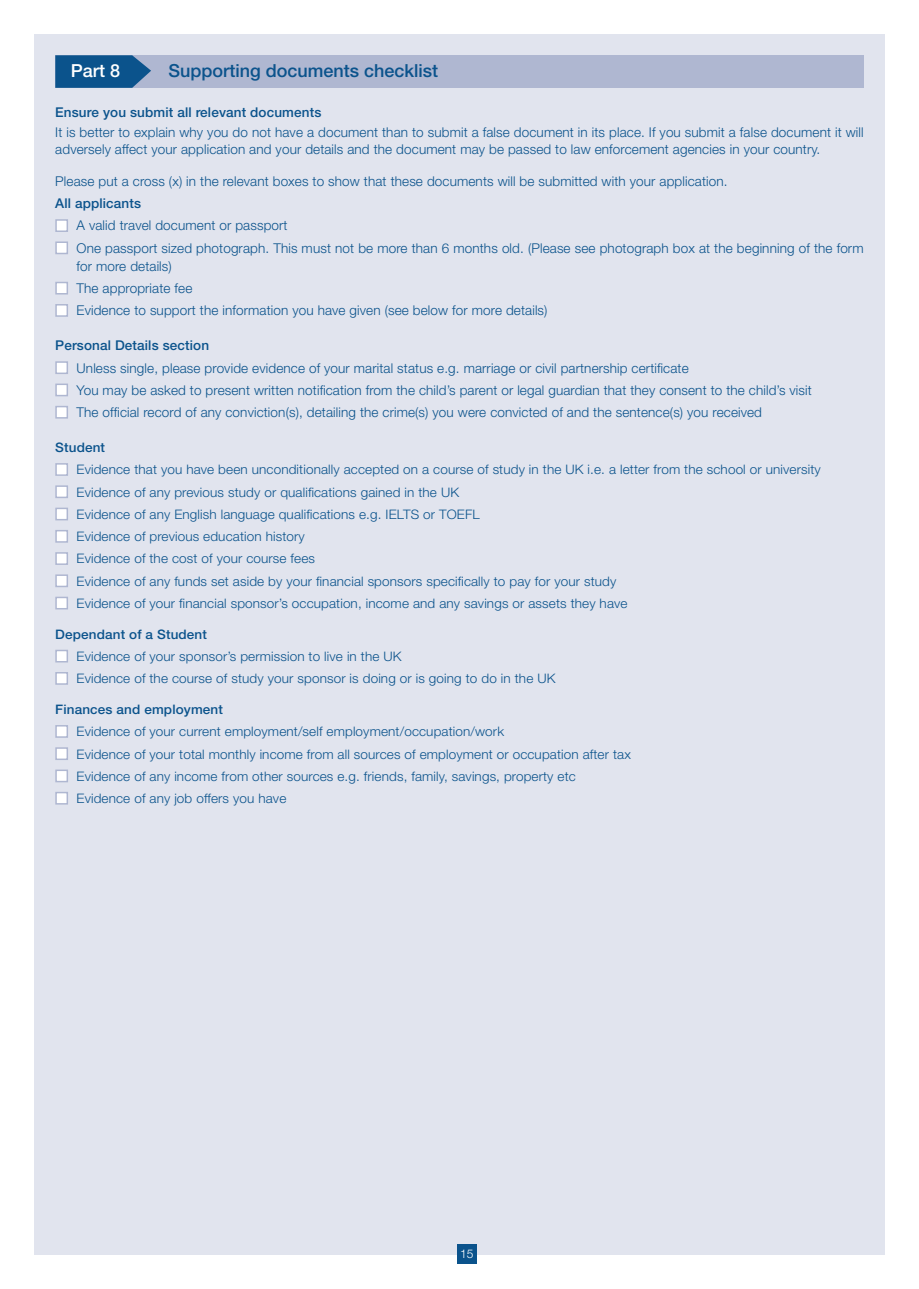
<style>
.page{position:relative;width:919px;height:1289px;background:#fff}
.page>*{position:absolute;margin:0;border:0;box-sizing:border-box;transform-origin:0 0}
.t1{font:500 18px "Helvetica Neue";color:#0b538c}
.t2{font:500 18px "Helvetica Neue";color:#fff}
.t3{font:300 13.5px/22.2px "Helvetica Neue";letter-spacing:.01em;color:#0b538c}
.t4{font:500 13.5px "Helvetica Neue";letter-spacing:.01em;color:#0b538c}
.t5{font:300 13.05px/22.2px "Helvetica Neue";letter-spacing:.01em;color:#0b538c}
.t6{font:500 13.05px "Helvetica Neue";letter-spacing:.01em;color:#0b538c}
.t7{font:300 12px "Helvetica Neue";color:#fff}
</style>
<div class="page">
<div style="left:34px;top:34px;width:850px;height:1220px;background:#e1e4ee"></div>
<div style="left:55px;top:55px;width:808px;height:33px;background:#afb7d1"></div>
<svg style="left:55px;top:55px;width:96px;height:33px;background:#1d5e93"></svg>
<div style="left:456px;top:1244px;width:20px;height:19px;background:#0b538c"></div>
<div style="left:56px;top:220px;width:11px;height:11px;background:#fff"></div>
<div style="left:55px;top:219px;width:13px;height:13px;border:2px solid #afb7d1"></div>
<div style="left:56px;top:242px;width:11px;height:11px;background:#fff"></div>
<div style="left:55px;top:241px;width:13px;height:13px;border:2px solid #afb7d1"></div>
<div style="left:56px;top:282px;width:11px;height:12px;background:#fff"></div>
<div style="left:55px;top:282px;width:13px;height:12px;border:2px solid #afb7d1"></div>
<div style="left:56px;top:305px;width:11px;height:11px;background:#fff"></div>
<div style="left:55px;top:304px;width:13px;height:13px;border:2px solid #afb7d1"></div>
<div style="left:56px;top:362px;width:11px;height:11px;background:#fff"></div>
<div style="left:55px;top:361px;width:13px;height:13px;border:2px solid #afb7d1"></div>
<div style="left:56px;top:384px;width:11px;height:11px;background:#fff"></div>
<div style="left:55px;top:383px;width:13px;height:13px;border:2px solid #afb7d1"></div>
<div style="left:56px;top:406px;width:11px;height:12px;background:#fff"></div>
<div style="left:55px;top:406px;width:13px;height:12px;border:2px solid #afb7d1"></div>
<div style="left:56px;top:464px;width:11px;height:11px;background:#fff"></div>
<div style="left:55px;top:463px;width:13px;height:13px;border:2px solid #afb7d1"></div>
<div style="left:56px;top:486px;width:11px;height:11px;background:#fff"></div>
<div style="left:55px;top:485px;width:13px;height:13px;border:2px solid #afb7d1"></div>
<div style="left:56px;top:508px;width:11px;height:11px;background:#fff"></div>
<div style="left:55px;top:507px;width:13px;height:13px;border:2px solid #afb7d1"></div>
<div style="left:56px;top:530px;width:11px;height:12px;background:#fff"></div>
<div style="left:55px;top:530px;width:13px;height:12px;border:2px solid #afb7d1"></div>
<div style="left:56px;top:553px;width:11px;height:11px;background:#fff"></div>
<div style="left:55px;top:552px;width:13px;height:13px;border:2px solid #afb7d1"></div>
<div style="left:56px;top:575px;width:11px;height:11px;background:#fff"></div>
<div style="left:55px;top:574px;width:13px;height:13px;border:2px solid #afb7d1"></div>
<div style="left:56px;top:597px;width:11px;height:11px;background:#fff"></div>
<div style="left:55px;top:596px;width:13px;height:13px;border:2px solid #afb7d1"></div>
<div style="left:56px;top:650px;width:11px;height:11px;background:#fff"></div>
<div style="left:55px;top:649px;width:13px;height:13px;border:2px solid #afb7d1"></div>
<div style="left:56px;top:672px;width:11px;height:12px;background:#fff"></div>
<div style="left:55px;top:672px;width:13px;height:12px;border:2px solid #afb7d1"></div>
<div style="left:56px;top:725px;width:11px;height:12px;background:#fff"></div>
<div style="left:55px;top:725px;width:13px;height:12px;border:2px solid #afb7d1"></div>
<div style="left:56px;top:748px;width:11px;height:11px;background:#fff"></div>
<div style="left:55px;top:747px;width:13px;height:13px;border:2px solid #afb7d1"></div>
<div style="left:56px;top:770px;width:11px;height:11px;background:#fff"></div>
<div style="left:55px;top:769px;width:13px;height:13px;border:2px solid #afb7d1"></div>
<div style="left:56px;top:792px;width:11px;height:11px;background:#fff"></div>
<div style="left:55px;top:791px;width:13px;height:13px;border:2px solid #afb7d1"></div>
<h1 class="t2" style="left:71px;top:60px;width:51px">Part 8</h1>
<h1 class="t1" style="left:168px;top:60px;width:271px">Supporting documents checklist</h1>
<p class="t4" style="left:55px;top:104px;width:267px">Ensure you submit all relevant documents</p>
<p class="t3" style="left:55px;top:124px;width:809px;line-height:16.2px">It is better to explain why you do not have a document than to submit a false document in its place. If you submit a false document it will adversely affect your application and your details and the document may be passed to law enforcement agencies in your country.</p>
<p class="t3" style="left:55px;top:170px;width:673px">Please put a cross (x) in the relevant boxes to show that these documents will be submitted with your application.</p>
<p class="t4" style="left:55px;top:195px;width:87px">All applicants</p>
<p class="t3" style="left:77px;top:214px;width:788px">A valid travel document or passport<br>One passport sized photograph. This must not be more than 6 months old. (Please see photograph box at the beginning of the form</p>
<p class="t3" style="left:77px;top:254px;width:472px">for more details)<br>The appropriate fee<br>Evidence to support the information you have given (see below for more details)</p>
<p class="t4" style="left:55px;top:337px;width:155px">Personal Details section</p>
<p class="t3" style="left:77px;top:356px;width:736px">Unless single, please provide evidence of your marital status e.g. marriage or civil partnership certificate<br>You may be asked to present written notification from the child’s parent or legal guardian that they consent to the child’s visit<br>The official record of any conviction(s), detailing the crime(s) you were convicted of and the sentence(s) you received</p>
<p class="t6" style="left:55px;top:439px;width:51px">Student</p>
<p class="t5" style="left:77px;top:458px;width:745px">Evidence that you have been unconditionally accepted on a course of study in the UK i.e. a letter from the school or university Evidence of any previous study or qualifications gained in the UK<br>Evidence of any English language qualifications e.g. IELTS or TOEFL<br>Evidence of previous education history<br>Evidence of the cost of your course fees<br>Evidence of any funds set aside by your financial sponsors specifically to pay for your study<br>Evidence of your financial sponsor’s occupation, income and any savings or assets they have</p>
<p class="t6" style="left:55px;top:626px;width:153px">Dependant of a Student</p>
<p class="t5" style="left:77px;top:645px;width:480px">Evidence of your sponsor’s permission to live in the UK<br>Evidence of the course of study your sponsor is doing or is going to do in the UK</p>
<p class="t6" style="left:55px;top:701px;width:169px">Finances and employment</p>
<p class="t5" style="left:77px;top:720px;width:555px">Evidence of your current employment/self employment/occupation/work<br>Evidence of your total monthly income from all sources of employment or occupation after tax Evidence of any income from other sources e.g. friends, family, savings, property etc Evidence of any job offers you have</p>
<p class="t7" style="left:460px;top:1246px;width:15px">15</p>
</div>
